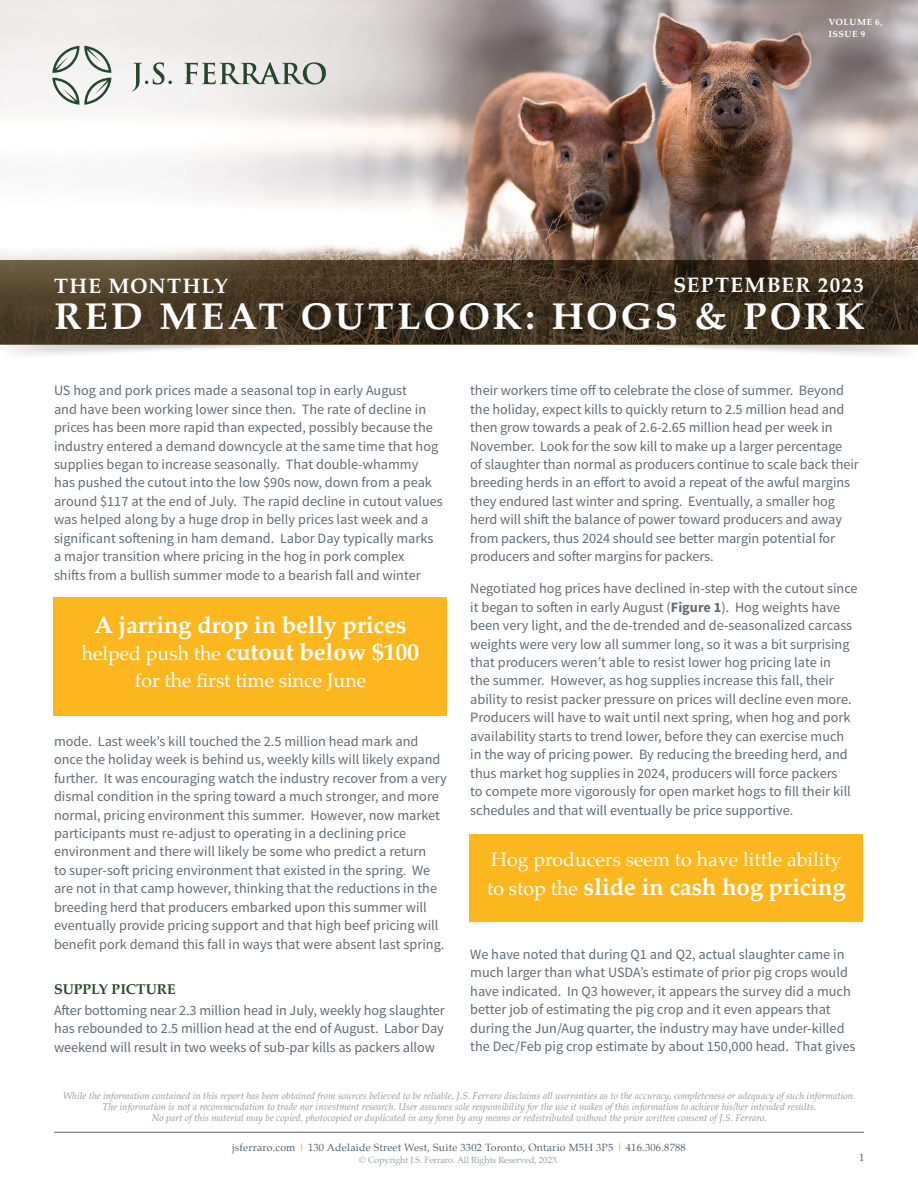
<style>
.page{position:relative;width:918px;height:1188px;background:#fff}
.page>*{position:absolute;margin:0;border:0;box-sizing:border-box;transform-origin:0 0}
.t1{font:700 37.5px "Palatino";letter-spacing:.075em;color:#fff}
.t2{font:700 24px/27px "Palatino";letter-spacing:-.01em;color:#fff;text-align:center}
.t3{font:700 21px "Palatino";letter-spacing:.06em;color:#fff}
.t4{font:19.5px "Palatino";color:#fff}
.COPY{font:14.25px/18.5px "Source Sans Pro";color:#606c76}
.COPY-2{font:700 14.25px "Palatino";color:#27472c}
.t5{font:10.5px "Palatino";letter-spacing:.02em;color:#56636d}
.t6{font:italic 9.75px/11.2px "Palatino";color:#939598;text-align:center}
.t7{font:9px "Palatino";letter-spacing:-.01em;color:#9ba0a7}
.t8{font:700 9px/12px "Palatino";letter-spacing:.06em;color:#fff}
.s1{font-weight:400;font-size:19.5px}
.s2{font-weight:700}
.s3{font-weight:700;color:#fdb71e}
</style>
<div class="page">
<img style="left:0;top:0;width:918px;height:260px">
<svg style="left:0;top:260px;width:918px;height:85px;background:#443522"></svg>
<hr style="left:54px;top:1132px;width:810px;height:1px;background:#56636d">
<svg style="left:52px;top:46px;width:60px;height:59px"></svg>
<svg style="left:132px;top:62px;width:40px;height:29px"></svg>
<svg style="left:184px;top:62px;width:142px;height:23px;background:#b0b7ae"></svg>
<div style="left:54px;top:597px;width:393px;height:119px;background:#fdb71e"></div>
<div style="left:470px;top:835px;width:393px;height:87px;background:#fdb71e"></div>
<p class="t8" style="left:828px;top:16px;width:56px">VOLUME 6,<br>ISSUE 9</p>
<p class="t3" style="left:54px;top:268px;width:175px">THE MONTHLY</p>
<p class="t3" style="left:673px;top:267px;width:192px">SEPTEMBER 2023</p>
<p class="t1" style="left:54px;top:285px;width:812px">RED MEAT OUTLOOK: HOGS &amp; PORK</p>
<p class="COPY" style="left:54px;top:381px;width:390px">US hog and pork prices made a seasonal top in early August<br>and have been working lower since then. The rate of decline in prices has been more rapid than expected, possibly because the industry entered a demand downcycle at the same time that hog supplies began to increase seasonally. That double-whammy<br>has pushed the cutout into the low $90s now, down from a peak around $117 at the end of July. The rapid decline in cutout values was helped along by a huge drop in belly prices last week and a significant softening in ham demand. Labor Day typically marks a major transition where pricing in the hog in pork complex<br>shifts from a bullish summer mode to a bearish fall and winter</p>
<p class="t2" style="left:82px;top:611px;width:339px">A jarring drop in belly prices <span class="s1">helped push the</span> cutout below $100</p>
<p class="t4" style="left:135px;top:664px;width:233px">for the first time since June</p>
<p class="COPY" style="left:54px;top:732px;width:394px">mode. Last week’s kill touched the 2.5 million head mark and once the holiday week is behind us, weekly kills will likely expand further. It was encouraging watch the industry recover from a very dismal condition in the spring toward a much stronger, and more normal, pricing environment this summer. However, now market participants must re-adjust to operating in a declining price environment and there will likely be some who predict a return<br>to super-soft pricing environment that existed in the spring. We are not in that camp however, thinking that the reductions in the breeding herd that producers embarked upon this summer will eventually provide pricing support and that high beef pricing will benefit pork demand this fall in ways that were absent last spring.</p>
<p class="COPY-2" style="left:54px;top:977px;width:123px">SUPPLY PICTURE</p>
<p class="COPY" style="left:54px;top:1001px;width:392px;text-align:justify">After bottoming near 2.3 million head in July, weekly hog slaughter has rebounded to 2.5 million head at the end of August. Labor Day weekend will result in two weeks of sub-par kills as packers allow</p>
<p class="COPY" style="left:470px;top:381px;width:390px">their workers time off to celebrate the close of summer. Beyond the holiday, expect kills to quickly return to 2.5 million head and then grow towards a peak of 2.6-2.65 million head per week in November. Look for the sow kill to make up a larger percentage<br>of slaughter than normal as producers continue to scale back their breeding herds in an effort to avoid a repeat of the awful margins they endured last winter and spring. Eventually, a smaller hog herd will shift the balance of power toward producers and away from packers, thus 2024 should see better margin potential for producers and softer margins for packers.</p>
<p class="COPY" style="left:470px;top:579px;width:389px">Negotiated hog prices have declined in-step with the cutout since it began to soften in early August (<span class="s2">Figure 1</span>). Hog weights have been very light, and the de-trended and de-seasonalized carcass weights were very low all summer long, so it was a bit surprising that producers weren’t able to resist lower hog pricing late in<br>the summer. However, as hog supplies increase this fall, their ability to resist packer pressure on prices will decline even more.<br>Producers will have to wait until next spring, when hog and pork availability starts to trend lower, before they can exercise much in the way of pricing power. By reducing the breeding herd, and thus market hog supplies in 2024, producers will force packers<br>to compete more vigorously for open market hogs to fill their kill schedules and that will eventually be price supportive.</p>
<p class="t4" style="left:491px;top:844px;width:352px">Hog producers seem to have little ability</p>
<p class="t2" style="left:487px;top:873px;width:360px"><span class="s1">to stop the</span> slide in cash hog pricing</p>
<p class="COPY" style="left:470px;top:945px;width:387px">We have noted that during Q1 and Q2, actual slaughter came in much larger than what USDA’s estimate of prior pig crops would have indicated. In Q3 however, it appears the survey did a much better job of estimating the pig crop and it even appears that during the Jun/Aug quarter, the industry may have under-killed the Dec/Feb pig crop estimate by about 150,000 head. That gives</p>
<p class="t6" style="left:63px;top:1089px;width:794px">While the information contained in this report has been obtained from sources believed to be reliable, J.S. Ferraro disclaims all warranties as to the accuracy, completeness or adequacy of such information.<br>The information is not a recommendation to trade nor investment research. User assumes sole responsibility for the use it makes of this information to achieve his/her intended results.<br>No part of this material may be copied, photocopied or duplicated in any form by any means or redistributed without the prior written consent of J.S. Ferraro.</p>
<p class="t5" style="left:232px;top:1138px;width:455px">jsferraro.com <span class="s3">|</span> 130 Adelaide Street West, Suite 3302 Toronto, Ontario M5H 3P5 <span class="s3">|</span> 416.306.8788</p>
<p class="t7" style="left:359px;top:1152px;width:201px">© Copyright J.S. Ferraro. All Rights Reserved, 2023.</p>
<p class="t5" style="left:859px;top:1149px;width:7px">1</p>
</div>
